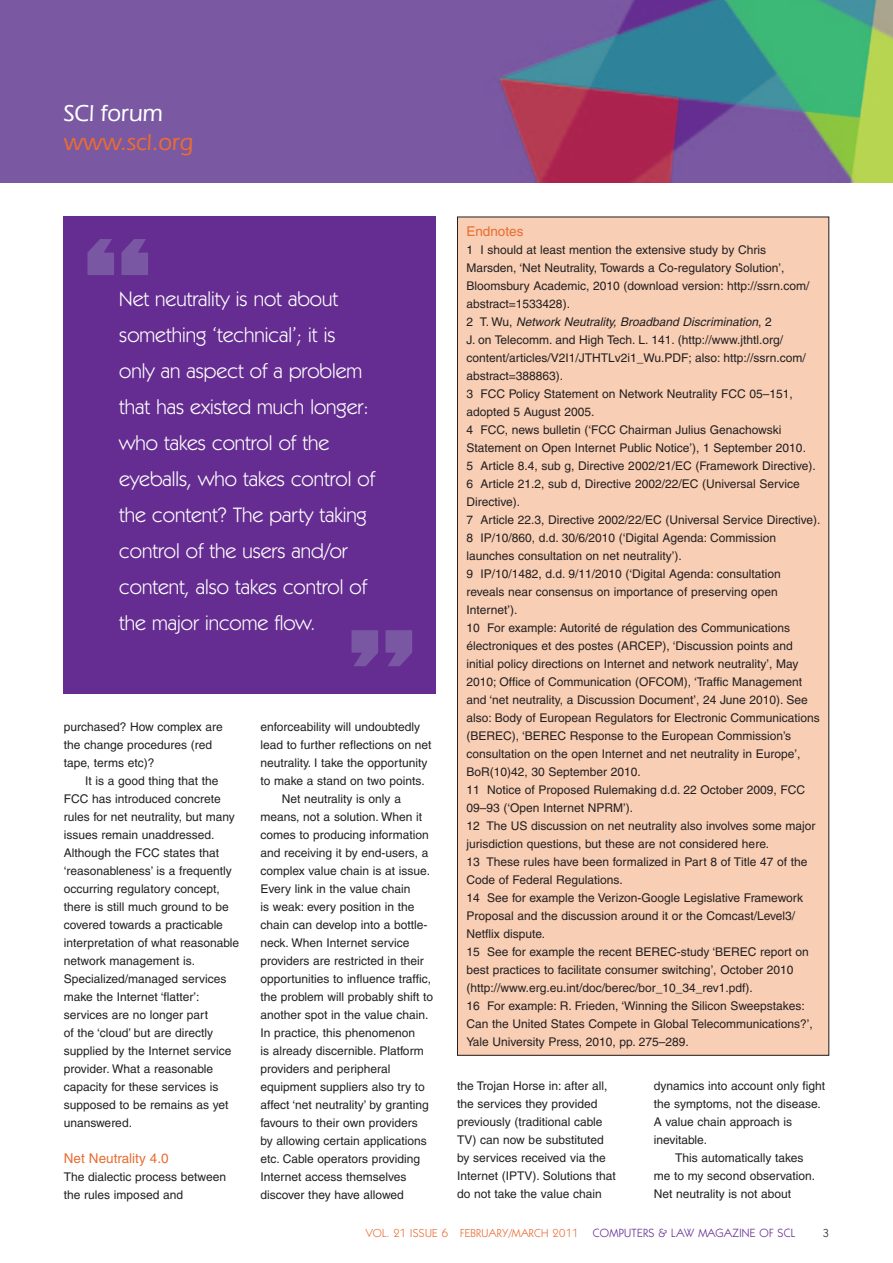
<style>
.page{position:relative;width:893px;height:1263px;background:#fff}
.page>*{position:absolute;margin:0;border:0;box-sizing:border-box;transform-origin:0 0}
.t1{font:500 24px "Eras IT Cby BT";color:#e86d33}
.t2{font:500 24px "Eras IT Cby BT";color:#fff}
.t3{font:21px/36px "Kabel IT Cby BT";color:#fff}
.t4{font:13.5px "Helvetica";color:#e86d33}
.t5{font:12px/18px "Helvetica";color:#231f20}
.t6{font:11.7px "Kabel IT Cby BT";letter-spacing:.025em;color:#e86d33}
.t7{font:11.7px "Kabel IT Cby BT";color:#231f20}
.s1{font-style:italic}
.s2{font-size:12px;color:#652d91}
</style>
<div class="page">
<img style="left:0;top:0;width:893px;height:183px">
<div style="left:457px;top:217px;width:372px;height:838px;background:#f8ceb4"></div>
<div style="left:64px;top:217px;width:372px;height:477px;background:#652d91"></div>
<svg style="left:87px;top:239px;width:27px;height:36px"></svg>
<svg style="left:121px;top:239px;width:27px;height:36px"></svg>
<svg style="left:386px;top:630px;width:26px;height:36px"></svg>
<svg style="left:351px;top:630px;width:27px;height:36px"></svg>
<h1 class="t2" style="left:64px;top:99px;width:101px">SCl forum</h1>
<h1 class="t1" style="left:64px;top:128px;width:131px">www.scl.org</h1>
<p class="t3" style="left:119px;top:280px;width:257px">Net neutrality is not about something ‘technical’; it is only an aspect of a problem that has existed much longer: who takes control of the eyeballs, who takes control of the content? The party taking control of the users and/or content, also takes control of the major income flow.</p>
<p class="t5" style="left:64px;top:718px;width:161px">purchased? How complex are the change procedures (red tape, terms etc)?</p>
<p class="t5" style="left:64px;top:772px;width:177px;text-indent:21px">It is a good thing that the<br>FCC has introduced concrete rules for net neutrality, but many issues remain unaddressed.<br>Although the FCC states that ‘reasonableness’ is a frequently occurring regulatory concept, there is still much ground to be covered towards a practicable interpretation of what reasonable network management is.<br>Specialized/managed services make the Internet ‘flatter’: services are no longer part<br>of the ‘cloud’ but are directly supplied by the Internet service provider. What a reasonable capacity for these services is supposed to be remains as yet unanswered.</p>
<p class="t4" style="left:64px;top:1150px;width:106px">Net Neutrality 4.0</p>
<p class="t5" style="left:64px;top:1168px;width:164px">The dialectic process between the rules imposed and</p>
<p class="t5" style="left:260px;top:718px;width:161px">enforceability will undoubtedly</p>
<p class="t5" style="left:260px;top:736px;width:172px">lead to further reflections on net</p>
<p class="t5" style="left:260px;top:754px;width:168px">neutrality. I take the opportunity</p>
<p class="t5" style="left:260px;top:772px;width:166px">to make a stand on two points.</p>
<p class="t5" style="left:282px;top:790px;width:121px">Net neutrality is only a</p>
<p class="t5" style="left:260px;top:808px;width:163px">means, not a solution. When it</p>
<p class="t5" style="left:260px;top:826px;width:170px">comes to producing information</p>
<p class="t5" style="left:260px;top:844px;width:169px">and receiving it by end-users, a</p>
<p class="t5" style="left:260px;top:862px;width:171px">complex value chain is at issue.</p>
<p class="t5" style="left:260px;top:880px;width:152px">Every link in the value chain</p>
<p class="t5" style="left:260px;top:898px;width:156px">is weak: every position in the</p>
<p class="t5" style="left:260px;top:916px;width:169px">chain can develop into a bottle-</p>
<p class="t5" style="left:260px;top:934px;width:150px">neck. When Internet service</p>
<p class="t5" style="left:260px;top:952px;width:165px">providers are restricted in their</p>
<p class="t5" style="left:260px;top:970px;width:172px">opportunities to influence traffic,</p>
<p class="t5" style="left:260px;top:988px;width:174px">the problem will probably shift to</p>
<p class="t5" style="left:260px;top:1006px;width:170px">another spot in the value chain.</p>
<p class="t5" style="left:260px;top:1024px;width:156px">In practice, this phenomenon</p>
<p class="t5" style="left:260px;top:1042px;width:165px">is already discernible. Platform</p>
<p class="t5" style="left:260px;top:1060px;width:131px">providers and peripheral</p>
<p class="t5" style="left:260px;top:1078px;width:166px">equipment suppliers also try to</p>
<p class="t5" style="left:260px;top:1096px;width:170px">affect ‘net neutrality’ by granting</p>
<p class="t5" style="left:260px;top:1114px;width:159px">favours to their own providers</p>
<p class="t5" style="left:260px;top:1132px;width:168px">by allowing certain applications</p>
<p class="t5" style="left:260px;top:1150px;width:161px">etc. Cable operators providing</p>
<p class="t5" style="left:260px;top:1168px;width:148px">Internet access themselves</p>
<p class="t5" style="left:260px;top:1186px;width:145px">discover they have allowed</p>
<p class="t4" style="left:466px;top:224px;width:59px">Endnotes</p>
<p class="t5" style="left:466px;top:241px;width:356px">1 I should at least mention the extensive study by Chris<br>Marsden, ‘Net Neutrality, Towards a Co-regulatory Solution’, Bloomsbury Academic, 2010 (download version: http://ssrn.com/ abstract=1533428).<br>2 T. Wu, <span class="s1">Network Neutrality, Broadband Discrimination</span>, 2<br>J. on Telecomm. and High Tech. L. 141. (http://www.jthtl.org/ content/articles/V2I1/JTHTLv2i1_Wu.PDF; also: http://ssrn.com/ abstract=388863).<br>3 FCC Policy Statement on Network Neutrality FCC 05–151, adopted 5 August 2005.<br>4 FCC, news bulletin (‘FCC Chairman Julius Genachowski Statement on Open Internet Public Notice’), 1 September 2010.<br>5 Article 8.4, sub g, Directive 2002/21/EC (Framework Directive).<br>6 Article 21.2, sub d, Directive 2002/22/EC (Universal Service Directive).<br>7 Article 22.3, Directive 2002/22/EC (Universal Service Directive).<br>8 IP/10/860, d.d. 30/6/2010 (‘Digital Agenda: Commission launches consultation on net neutrality’).<br>9 IP/10/1482, d.d. 9/11/2010 (‘Digital Agenda: consultation reveals near consensus on importance of preserving open Internet’).<br>10 For example: Autorité de régulation des Communications électroniques et des postes (ARCEP), ‘Discussion points and initial policy directions on Internet and network neutrality’, May 2010; Office of Communication (OFCOM), ‘Traffic Management and ‘net neutrality, a Discussion Document’, 24 June 2010). See also: Body of European Regulators for Electronic Communications (BEREC), ‘BEREC Response to the European Commission’s consultation on the open Internet and net neutrality in Europe’, BoR(10)42, 30 September 2010.<br>11 Notice of Proposed Rulemaking d.d. 22 October 2009, FCC 09–93 (‘Open Internet NPRM’).<br>12 The US discussion on net neutrality also involves some major jurisdiction questions, but these are not considered here.<br>13 These rules have been formalized in Part 8 of Title 47 of the Code of Federal Regulations.<br>14 See for example the Verizon-Google Legislative Framework Proposal and the discussion around it or the Comcast/Level3/ Netflix dispute.<br>15 See for example the recent BEREC-study ‘BEREC report on best practices to facilitate consumer switching’, October 2010 (http://www.erg.eu.int/doc/berec/bor_10_34_rev1.pdf).<br>16 For example: R. Frieden, ‘Winning the Silicon Sweepstakes:<br>Can the United States Compete in Global Telecommunications?’, Yale University Press, 2010, pp. 275–289.</p>
<p class="t5" style="left:457px;top:1077px;width:160px">the Trojan Horse in: after all, the services they provided previously (traditional cable<br>TV) can now be substituted by services received via the<br>Internet (IPTV). Solutions that do not take the value chain</p>
<p class="t5" style="left:654px;top:1077px;width:173px">dynamics into account only fight</p>
<p class="t5" style="left:654px;top:1095px;width:169px">the symptoms, not the disease.</p>
<p class="t5" style="left:654px;top:1113px;width:140px">A value chain approach is</p>
<p class="t5" style="left:654px;top:1131px;width:55px">inevitable.</p>
<p class="t5" style="left:675px;top:1149px;width:130px">This automatically takes</p>
<p class="t5" style="left:654px;top:1167px;width:163px">me to my second observation.</p>
<p class="t5" style="left:654px;top:1185px;width:139px">Net neutrality is not about</p>
<p class="t6" style="left:366px;top:1225px;width:431px">VOL. 21 ISSUE 6 FEBRUARY/MARCH 2011 <span class="s2">COMPUTERS &amp; LAW MAGAZINE OF SCL</span></p>
<p class="t7" style="left:823px;top:1225px;width:8px">3</p>
</div>
